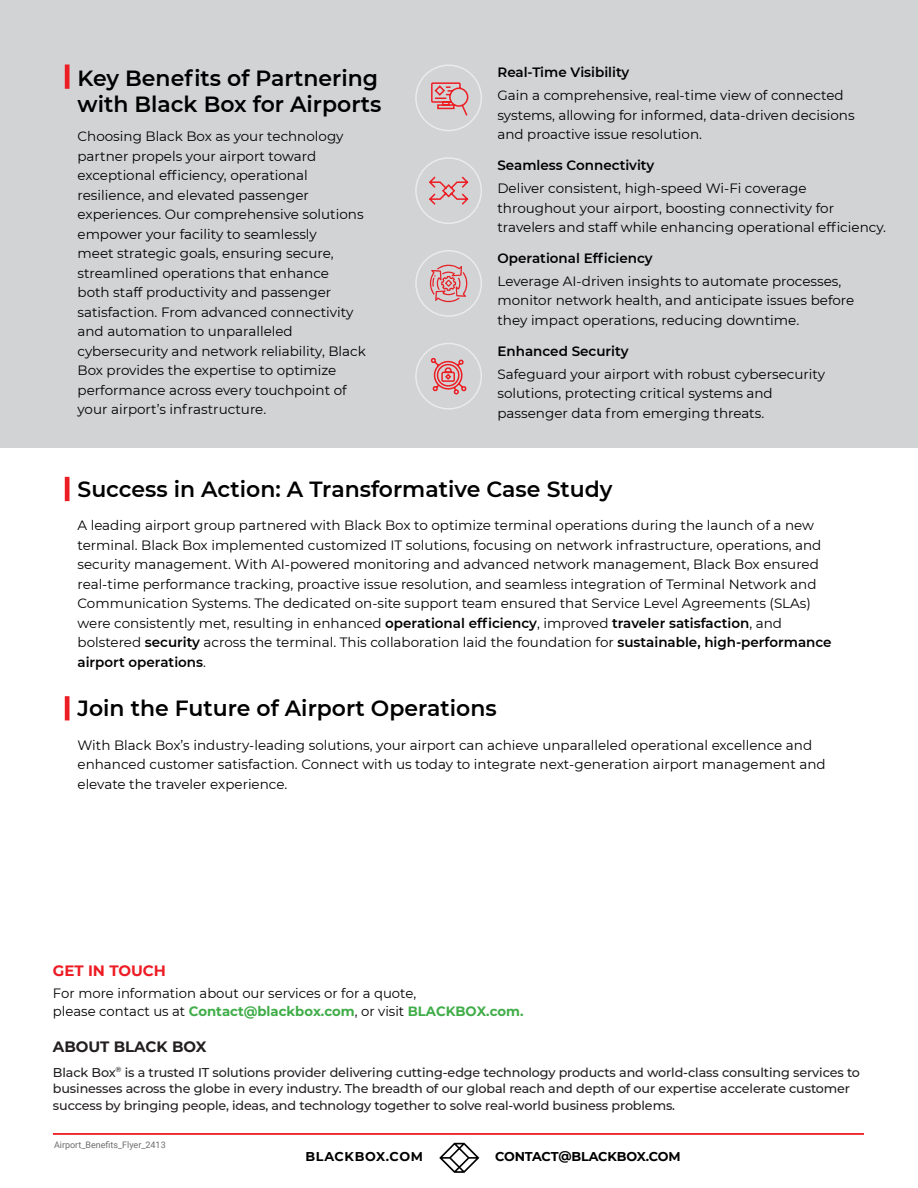
<style>
.page{position:relative;width:918px;height:1188px;background:#fff}
.page>*{position:absolute;margin:0;border:0;box-sizing:border-box;transform-origin:0 0}
.t1{font:600 21.9px/26.4px "Montserrat";color:#000}
.t2{font:700 15px "Montserrat";color:#231f20}
.t3{font:700 15px "Montserrat";color:#ed1c24}
.t4{font:13.5px/19.5px "Montserrat";color:#000}
.t5{font:600 13.5px "Montserrat";color:#000}
.t6{font:500 12.75px/16.5px "Montserrat";letter-spacing:-.01em;color:#231f20}
.t7{font:700 12.75px "Montserrat";letter-spacing:-.01em;color:#000}
.t8{font:700 12.75px "Montserrat";letter-spacing:.05em;color:#000}
.t9{font:9px "Roboto";color:#6d6e71}
.s1{font-weight:600}
.s2{font-weight:700;color:#40ad48}
</style>
<div class="page">
<svg style="left:439px;top:1143px;width:40px;height:30px"></svg>
<hr style="left:53px;top:1133px;width:811px;height:2px;background:#ed1d24">
<div style="left:0;top:0;width:918px;height:448px;background:#d1d3d4"></div>
<div style="left:65px;top:64px;width:5px;height:25px;background:#ed1d24"></div>
<div style="left:65px;top:477px;width:5px;height:24px;background:#ed1d24"></div>
<div style="left:65px;top:696px;width:5px;height:24px;background:#ed1d24"></div>
<div style="left:415px;top:64px;width:67px;height:67px;border:2px solid #fff;border-radius:50%"></div>
<svg style="left:431px;top:82px;width:38px;height:34px"></svg>
<div style="left:415px;top:157px;width:67px;height:67px;border:2px solid #fff;border-radius:50%"></div>
<svg style="left:429px;top:176px;width:40px;height:29px"></svg>
<div style="left:415px;top:250px;width:67px;height:67px;border:2px solid #fff;border-radius:50%"></div>
<svg style="left:429px;top:264px;width:39px;height:39px"></svg>
<div style="left:415px;top:343px;width:67px;height:67px;border:2px solid #fff;border-radius:50%"></div>
<svg style="left:430px;top:358px;width:37px;height:37px"></svg>
<h1 class="t1" style="left:78px;top:64px;width:306px">Key Benefits of Partnering with Black Box for Airports</h1>
<p class="t4" style="left:78px;top:126px;width:290px">Choosing Black Box as your technology partner propels your airport toward exceptional efficiency, operational resilience, and elevated passenger experiences. Our comprehensive solutions empower your facility to seamlessly<br>meet strategic goals, ensuring secure, streamlined operations that enhance<br>both staff productivity and passenger satisfaction. From advanced connectivity and automation to unparalleled cybersecurity and network reliability, Black Box provides the expertise to optimize performance across every touchpoint of your airport’s infrastructure.</p>
<p class="t5" style="left:497px;top:63px;width:133px">Real-Time Visibility</p>
<p class="t4" style="left:497px;top:85px;width:359px">Gain a comprehensive, real-time view of connected systems, allowing for informed, data-driven decisions and proactive issue resolution.</p>
<p class="t5" style="left:497px;top:156px;width:158px">Seamless Connectivity</p>
<p class="t4" style="left:497px;top:178px;width:390px">Deliver consistent, high-speed Wi-Fi coverage throughout your airport, boosting connectivity for travelers and staff while enhancing operational efficiency.</p>
<p class="t5" style="left:497px;top:249px;width:157px">Operational Efficiency</p>
<p class="t4" style="left:497px;top:271px;width:358px">Leverage AI-driven insights to automate processes, monitor network health, and anticipate issues before they impact operations, reducing downtime.</p>
<p class="t5" style="left:497px;top:341px;width:133px">Enhanced Security</p>
<p class="t4" style="left:497px;top:364px;width:329px">Safeguard your airport with robust cybersecurity solutions, protecting critical systems and passenger data from emerging threats.</p>
<h1 class="t1" style="left:78px;top:475px;width:537px">Success in Action: A Transformative Case Study</h1>
<p class="t4" style="left:78px;top:515px;width:756px">A leading airport group partnered with Black Box to optimize terminal operations during the launch of a new terminal. Black Box implemented customized IT solutions, focusing on network infrastructure, operations, and security management. With AI-powered monitoring and advanced network management, Black Box ensured real-time performance tracking, proactive issue resolution, and seamless integration of Terminal Network and Communication Systems. The dedicated on-site support team ensured that Service Level Agreements (SLAs) were consistently met, resulting in enhanced <span class="s1">operational efficiency</span>, improved <span class="s1">traveler satisfaction</span>, and bolstered <span class="s1">security</span> across the terminal. This collaboration laid the foundation for <span class="s1">sustainable, high-performance airport operations</span>.</p>
<h1 class="t1" style="left:78px;top:694px;width:421px">Join the Future of Airport Operations</h1>
<p class="t4" style="left:78px;top:735px;width:750px">With Black Box’s industry-leading solutions, your airport can achieve unparalleled operational excellence and enhanced customer satisfaction. Connect with us today to integrate next-generation airport management and elevate the traveler experience.</p>
<p class="t3" style="left:53px;top:960px;width:115px">GET IN TOUCH</p>
<p class="t4" style="left:53px;top:984px;width:472px;line-height:18px">For more information about our services or for a quote,<br>please contact us at <span class="s2">Contact@blackbox.com</span>, or visit <span class="s2">BLACKBOX.com.</span></p>
<p class="t2" style="left:53px;top:1036px;width:155px">ABOUT BLACK BOX</p>
<p class="t6" style="left:53px;top:1063px;width:809px">Black Box<sup>®</sup> is a trusted IT solutions provider delivering cutting-edge technology products and world-class consulting services to businesses across the globe in every industry. The breadth of our global reach and depth of our expertise accelerate customer success by bringing people, ideas, and technology together to solve real-world business problems.</p>
<p class="t9" style="left:54px;top:1139px;width:113px">Airport_Benefits_Flyer_2413</p>
<p class="t8" style="left:306px;top:1148px;width:119px">BLACKBOX.COM</p>
<p class="t7" style="left:495px;top:1148px;width:187px">CONTACT@BLACKBOX.COM</p>
</div>
